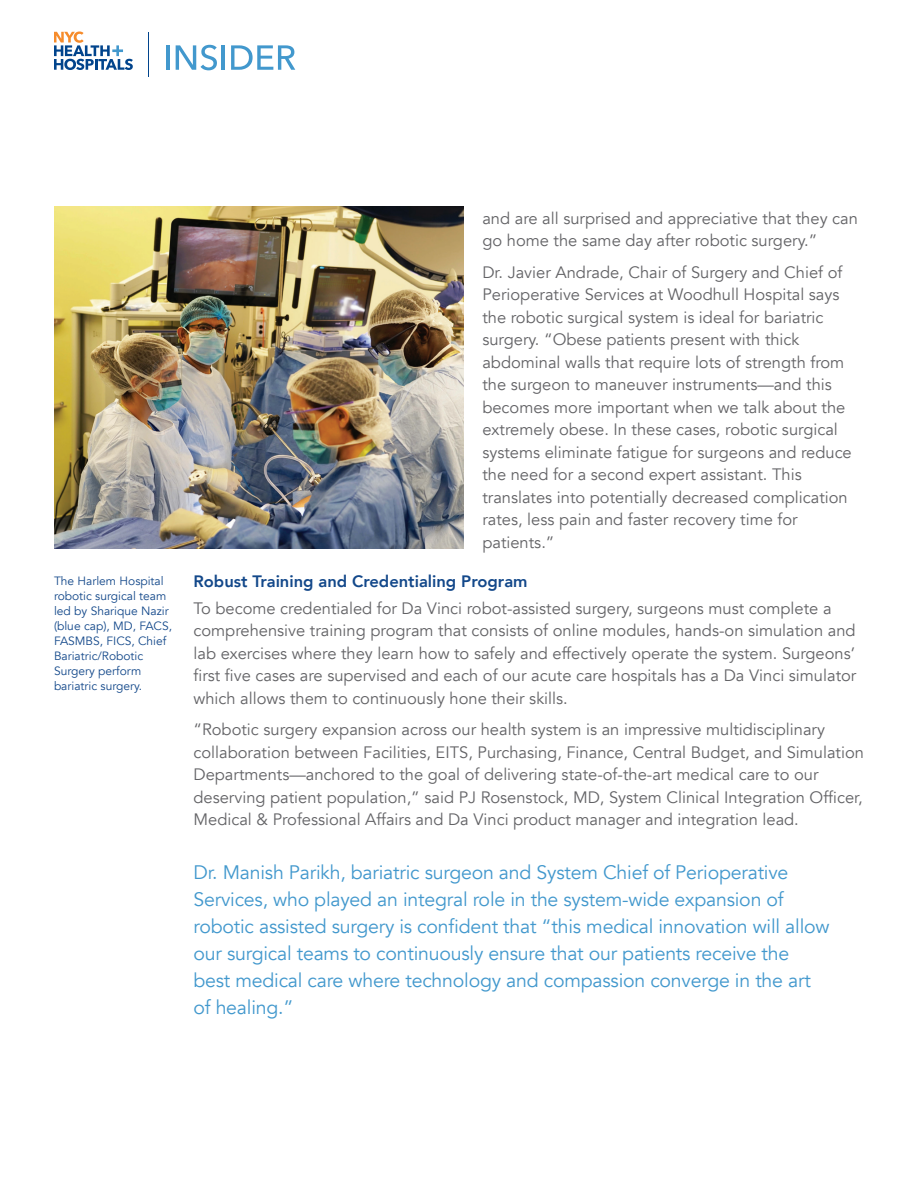
<style>
.page{position:relative;width:918px;height:1188px;background:#fff}
.page>*{position:absolute;margin:0;border:0;box-sizing:border-box;transform-origin:0 0}
.t1{font:19.5px/27px "Avenir";letter-spacing:-.01em;color:#4298cd}
.t2{font:16.5px/22.5px "Avenir";color:#636366}
.t3{font:800 16.5px "Avenir";color:#13488a}
.t4{font:12px/15px "Avenir";color:#13488a}
</style>
<div class="page">
<img style="left:54px;top:207px;width:410px;height:342px">
<svg style="left:54px;top:32px;width:79px;height:38px"></svg>
<hr style="left:148px;top:32px;width:1px;height:44px;background:#01448c">
<hr style="left:166px;top:45px;width:4px;height:25px;background:#4298cd">
<svg style="left:176px;top:45px;width:41px;height:25px"></svg>
<hr style="left:222px;top:45px;width:3px;height:25px;background:#4298cd">
<svg style="left:231px;top:45px;width:64px;height:25px"></svg>
<p class="t4" style="left:54px;top:573px;width:120px">The Harlem Hospital robotic surgical team led by Sharique Nazir (blue cap), MD, FACS,<br>FASMBS, FICS, Chief<br>Bariatric/Robotic<br>Surgery perform bariatric surgery.</p>
<p class="t2" style="left:482px;top:207px;width:377px">and are all surprised and appreciative that they can go home the same day after robotic surgery.”</p>
<p class="t2" style="left:482px;top:261px;width:371px">Dr. Javier Andrade, Chair of Surgery and Chief of Perioperative Services at Woodhull Hospital says the robotic surgical system is ideal for bariatric surgery. “Obese patients present with thick abdominal walls that require lots of strength from the surgeon to maneuver instruments—and this becomes more important when we talk about the extremely obese. In these cases, robotic surgical systems eliminate fatigue for surgeons and reduce the need for a second expert assistant. This translates into potentially decreased complication rates, less pain and faster recovery time for patients.”</p>
<p class="t3" style="left:194px;top:568px;width:336px">Robust Training and Credentialing Program</p>
<p class="t2" style="left:194px;top:597px;width:664px">To become credentialed for Da Vinci robot-assisted surgery, surgeons must complete a comprehensive training program that consists of online modules, hands-on simulation and lab exercises where they learn how to safely and effectively operate the system. Surgeons’ first five cases are supervised and each of our acute care hospitals has a Da Vinci simulator which allows them to continuously hone their skills.</p>
<p class="t2" style="left:194px;top:718px;width:672px">“Robotic surgery expansion across our health system is an impressive multidisciplinary collaboration between Facilities, EITS, Purchasing, Finance, Central Budget, and Simulation Departments—anchored to the goal of delivering state-of-the-art medical care to our deserving patient population,” said PJ Rosenstock, MD, System Clinical Integration Officer, Medical &amp; Professional Affairs and Da Vinci product manager and integration lead.</p>
<p class="t1" style="left:194px;top:859px;width:638px">Dr. Manish Parikh, bariatric surgeon and System Chief of Perioperative Services, who played an integral role in the system-wide expansion of robotic assisted surgery is confident that “this medical innovation will allow our surgical teams to continuously ensure that our patients receive the best medical care where technology and compassion converge in the art of healing.”</p>
</div>
